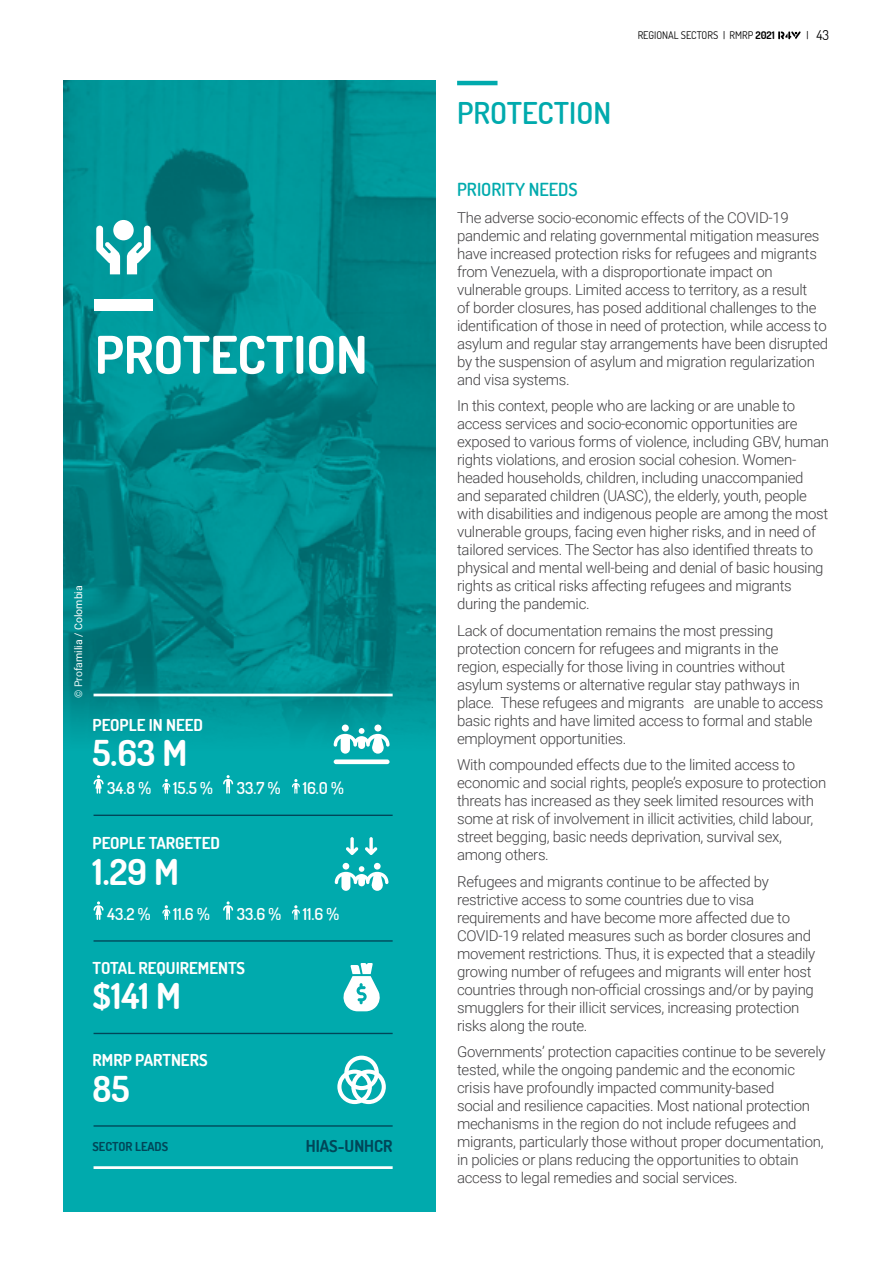
<style>
.page{position:relative;width:893px;height:1263px;background:#fff}
.page>*{position:absolute;margin:0;border:0;box-sizing:border-box;transform-origin:0 0}
.t1{font:700 52.05px "Dosis";color:#fff}
.t2{font:700 35.55px "Dosis";color:#fff}
.t3{font:600 30px "Dosis";color:#00aaad}
.t4{font:600 18px "Dosis";color:#00aaad}
.t5{font:700 16.5px "Dosis";color:#fff}
.t6{font:600 16.5px "Dosis";color:#fff}
.t7{font:700 16.5px "Dosis";color:#004658}
.t8{font:300 15px/18px "Roboto";letter-spacing:-.02em;color:#414042}
.t9{font:13.5px "Dosis";color:#000}
.t10{font:700 12.3px "Dosis";color:#004658}
.t11{font:10.5px "Dosis";color:#000}
.t12{font:10.5px "Roboto";color:#fff}
.s1{font-weight:700}
.s2{font-size:10.5px}
</style>
<div class="page">
<svg style="left:778px;top:31px;width:23px;height:8px"></svg>
<hr style="left:457px;top:81px;width:40px;height:4px;background:#00aaad">
<svg style="left:64px;top:81px;width:372px;height:1131px;background:#009699"></svg>
<svg style="left:94px;top:775px;width:10px;height:19px"></svg>
<svg style="left:162px;top:779px;width:8px;height:15px"></svg>
<svg style="left:94px;top:901px;width:10px;height:19px"></svg>
<svg style="left:162px;top:905px;width:8px;height:15px"></svg>
<svg style="left:337px;top:1055px;width:49px;height:49px"></svg>
<div style="left:374px;top:724px;width:7px;height:7px;background:#fff;border-radius:50%"></div>
<div style="left:342px;top:724px;width:7px;height:7px;background:#fff;border-radius:50%"></div>
<svg style="left:334px;top:728px;width:56px;height:26px"></svg>
<div style="left:334px;top:759px;width:56px;height:5px;background:#fff;border-radius:2px"></div>
<svg style="left:335px;top:863px;width:53px;height:28px"></svg>
<svg style="left:346px;top:837px;width:12px;height:18px"></svg>
<svg style="left:365px;top:837px;width:12px;height:18px"></svg>
<svg style="left:342px;top:963px;width:39px;height:48px"></svg>
<div style="left:94px;top:299px;width:59px;height:11px;background:#fff"></div>
<hr style="left:94px;top:694px;width:299px;height:2px;background:#fff">
<hr style="left:94px;top:815px;width:299px;height:1px;background:#004658">
<hr style="left:94px;top:940px;width:299px;height:2px;background:#004658">
<hr style="left:94px;top:1033px;width:299px;height:1px;background:#004658">
<hr style="left:94px;top:1125px;width:299px;height:2px;background:#004658">
<hr style="left:94px;top:1166px;width:299px;height:3px;background:#fff">
<svg style="left:223px;top:901px;width:10px;height:19px"></svg>
<svg style="left:292px;top:905px;width:8px;height:15px"></svg>
<svg style="left:223px;top:775px;width:10px;height:19px"></svg>
<svg style="left:292px;top:779px;width:8px;height:15px"></svg>
<svg style="left:127px;top:226px;width:24px;height:48px"></svg>
<svg style="left:96px;top:226px;width:24px;height:48px"></svg>
<div style="left:113px;top:220px;width:21px;height:20px;background:#fff;border-radius:50%"></div>
<h1 class="t1" style="left:95px;top:321px;width:274px">PROTECTION</h1>
<p class="t12" style="left:71px;top:698px;width:115px;rotate:-90deg">© Profamilia / Colombia</p>
<p class="t5" style="left:93px;top:714px;width:112px">PEOPLE IN NEED</p>
<h2 class="t2" style="left:93px;top:730px;width:96px">5.63 M</h2>
<p class="t6" style="left:107px;top:777px;width:45px">34.8 %</p>
<p class="t6" style="left:173px;top:777px;width:41px">15.5 %</p>
<p class="t6" style="left:237px;top:777px;width:45px">33.7 %</p>
<p class="t6" style="left:303px;top:777px;width:43px">16.0 %</p>
<p class="t5" style="left:93px;top:832px;width:129px">PEOPLE TARGETED</p>
<h2 class="t2" style="left:93px;top:849px;width:88px">1.29 M</h2>
<p class="t6" style="left:107px;top:903px;width:45px">43.2 %</p>
<p class="t6" style="left:173px;top:903px;width:38px">11.6 %</p>
<p class="t6" style="left:237px;top:903px;width:46px">33.6 %</p>
<p class="t6" style="left:303px;top:903px;width:38px">11.6 %</p>
<p class="t5" style="left:93px;top:957px;width:154px">TOTAL REQUIREMENTS</p>
<h2 class="t2" style="left:93px;top:973px;width:90px">$141 M</h2>
<p class="t5" style="left:93px;top:1049px;width:117px">RMRP PARTNERS</p>
<h2 class="t2" style="left:93px;top:1065px;width:39px">85</h2>
<p class="t10" style="left:93px;top:1138px;width:77px">SECTOR LEADS</p>
<p class="t7" style="left:306px;top:1135px;width:88px">HIAS-UNHCR</p>
<h3 class="t3" style="left:457px;top:93px;width:156px">PROTECTION</h3>
<p class="t11" style="left:638px;top:29px;width:139px">REGIONAL SECTORS | RMRP <span class="s1">2021</span></p>
<p class="t9" style="left:806px;top:27px;width:24px"><span class="s2">|</span> 43</p>
<p class="t4" style="left:457px;top:178px;width:122px">PRIORITY NEEDS</p>
<p class="t8" style="left:457px;top:208px;width:373px">The adverse socio-economic effects of the COVID-19 pandemic and relating governmental mitigation measures have increased protection risks for refugees and migrants from Venezuela, with a disproportionate impact on vulnerable groups. Limited access to territory, as a result<br>of border closures, has posed additional challenges to the identification of those in need of protection, while access to asylum and regular stay arrangements have been disrupted by the suspension of asylum and migration regularization and visa systems.</p>
<p class="t8" style="left:457px;top:396px;width:374px">In this context, people who are lacking or are unable to access services and socio-economic opportunities are exposed to various forms of violence, including GBV, human rights violations, and erosion social cohesion. Women&shy;headed households, children, including unaccompanied and separated children (UASC), the elderly, youth, people with disabilities and indigenous people are among the most vulnerable groups, facing even higher risks, and in need of tailored services. The Sector has also identified threats to physical and mental well-being and denial of basic housing rights as critical risks affecting refugees and migrants during the pandemic.</p>
<p class="t8" style="left:457px;top:621px;width:368px">Lack of documentation remains the most pressing protection concern for refugees and migrants in the region, especially for those living in countries without asylum systems or alternative regular stay pathways in place. These refugees and migrants are unable to access basic rights and have limited access to formal and stable employment opportunities.</p>
<p class="t8" style="left:457px;top:755px;width:371px">With compounded effects due to the limited access to economic and social rights, people’s exposure to protection threats has increased as they seek limited resources with some at risk of involvement in illicit activities, child labour, street begging, basic needs deprivation, survival sex, among others.</p>
<p class="t8" style="left:457px;top:872px;width:360px">Refugees and migrants continue to be affected by restrictive access to some countries due to visa requirements and have become more affected due to COVID-19 related measures such as border closures and movement restrictions. Thus, it is expected that a steadily growing number of refugees and migrants will enter host countries through non-official crossings and/or by paying smugglers for their illicit services, increasing protection risks along the route.</p>
<p class="t8" style="left:457px;top:1042px;width:370px">Governments’ protection capacities continue to be severely tested, while the ongoing pandemic and the economic crisis have profoundly impacted community-based<br>social and resilience capacities. Most national protection mechanisms in the region do not include refugees and migrants, particularly those without proper documentation, in policies or plans reducing the opportunities to obtain access to legal remedies and social services.</p>
</div>
